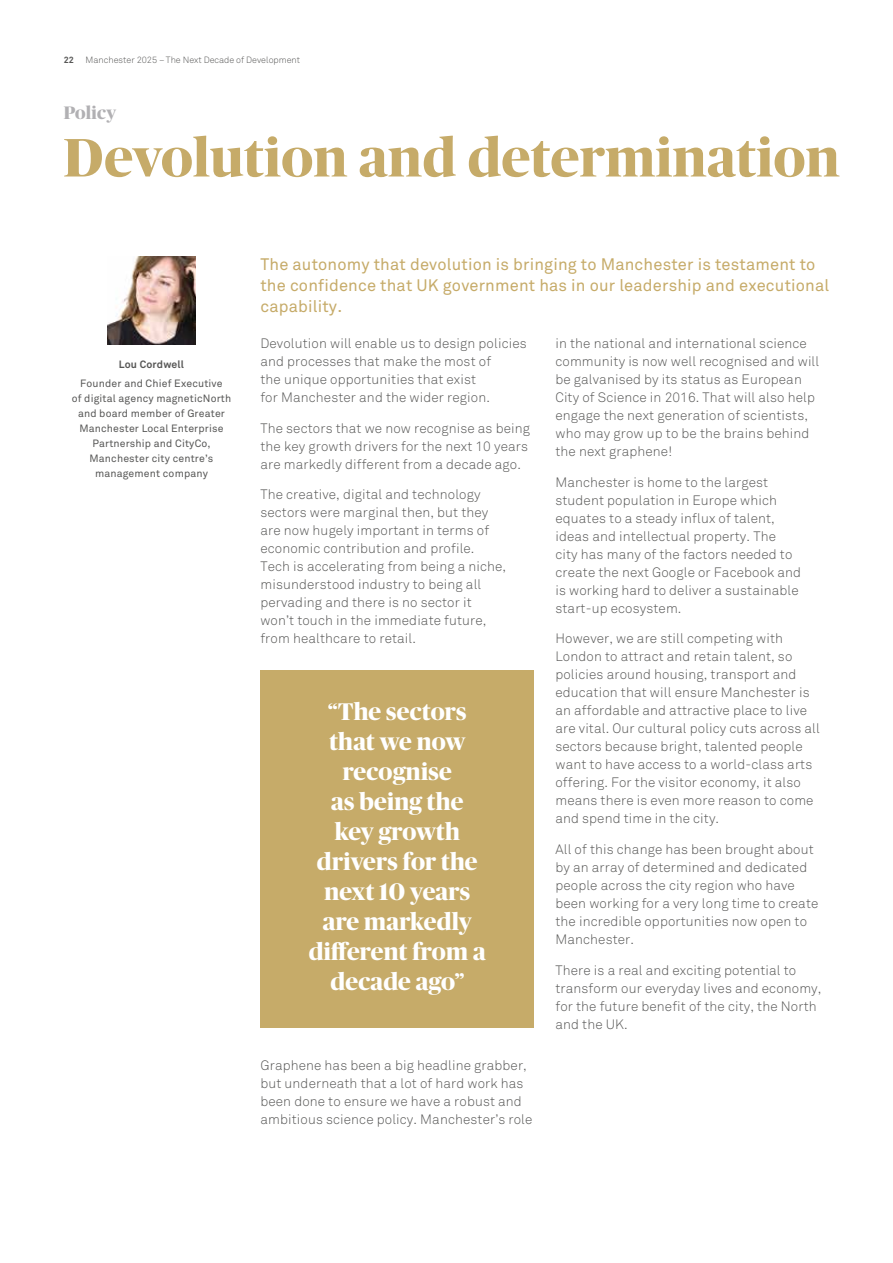
<style>
.page{position:relative;width:893px;height:1263px;background:#fff}
.page>*{position:absolute;margin:0;border:0;box-sizing:border-box;transform-origin:0 0}
.t1{font:700 54px "Publico Banner";letter-spacing:.015em;color:#c6ab69}
.t2{font:700 24px/30px "Publico Banner";letter-spacing:.01em;color:#fff;text-align:center}
.t3{font:700 18px "Publico Banner";letter-spacing:.015em;color:#b1b0b3}
.t4{font:16.5px/21px "Akkurat";letter-spacing:.01em;color:#c6ab69}
.t5{font:300 13.5px/18px "Akkurat";letter-spacing:.01em;color:#575756}
.t6{font:10.5px/15px "Akkurat";letter-spacing:.015em;color:#575756;text-align:center}
.t7{font:700 10.5px "Akkurat";letter-spacing:.015em;color:#575756}
.t8{font:300 9px "Akkurat";color:#575756}
.t9{font:700 9px "Akkurat";color:#575756}
</style>
<div class="page">
<img style="left:108px;top:257px;width:87px;height:87px">
<div style="left:260px;top:670px;width:274px;height:358px;background:#c6ab69"></div>
<p class="t9" style="left:64px;top:54px;width:12px">22</p>
<p class="t8" style="left:86px;top:55px;width:216px">Manchester 2025 – The Next Decade of Development</p>
<h3 class="t3" style="left:64px;top:100px;width:54px">Policy</h3>
<h1 class="t1" style="left:64px;top:119px;width:777px">Devolution and determination</h1>
<p class="t7" style="left:119px;top:357px;width:67px">Lou Cordwell</p>
<p class="t6" style="left:72px;top:376px;width:161px">Founder and Chief Executive<br>of digital agency magneticNorth and board member of Greater<br>Manchester Local Enterprise<br>Partnership and CityCo,<br>Manchester city centre’s management company</p>
<p class="t4" style="left:260px;top:254px;width:570px">The autonomy that devolution is bringing to Manchester is testament to the confidence that UK government has in our leadership and executional capability.</p>
<p class="t5" style="left:260px;top:334px;width:268px">Devolution will enable us to design policies and processes that make the most of<br>the unique opportunities that exist<br>for Manchester and the wider region.</p>
<p class="t5" style="left:260px;top:419px;width:271px">The sectors that we now recognise as being the key growth drivers for the next 10 years are markedly different from a decade ago.</p>
<p class="t5" style="left:260px;top:486px;width:247px">The creative, digital and technology sectors were marginal then, but they are now hugely important in terms of economic contribution and profile.<br>Tech is accelerating from being a niche, misunderstood industry to being all pervading and there is no sector it won’t touch in the immediate future, from healthcare to retail.</p>
<h2 class="t2" style="left:309px;top:696px;width:178px">“The sectors that we now recognise<br>as being the key growth drivers for the next 10 years are markedly different from a decade ago”</h2>
<p class="t5" style="left:260px;top:1057px;width:273px">Graphene has been a big headline grabber, but underneath that a lot of hard work has been done to ensure we have a robust and ambitious science policy. Manchester’s role</p>
<p class="t5" style="left:555px;top:334px;width:265px">in the national and international science community is now well recognised and will be galvanised by its status as European City of Science in 2016. That will also help engage the next generation of scientists, who may grow up to be the brains behind the next graphene!</p>
<p class="t5" style="left:555px;top:473px;width:247px">Manchester is home to the largest student population in Europe which equates to a steady influx of talent, ideas and intellectual property. The city has many of the factors needed to create the next Google or Facebook and is working hard to deliver a sustainable start-up ecosystem.</p>
<p class="t5" style="left:555px;top:630px;width:266px">However, we are still competing with London to attract and retain talent, so policies around housing, transport and education that will ensure Manchester is an affordable and attractive place to live are vital. Our cultural policy cuts across all sectors because bright, talented people want to have access to a world-class arts offering. For the visitor economy, it also means there is even more reason to come and spend time in the city.</p>
<p class="t5" style="left:555px;top:841px;width:264px">All of this change has been brought about by an array of determined and dedicated people across the city region who have been working for a very long time to create the incredible opportunities now open to Manchester.</p>
<p class="t5" style="left:555px;top:961px;width:268px">There is a real and exciting potential to transform our everyday lives and economy, for the future benefit of the city, the North and the UK.</p>
</div>
